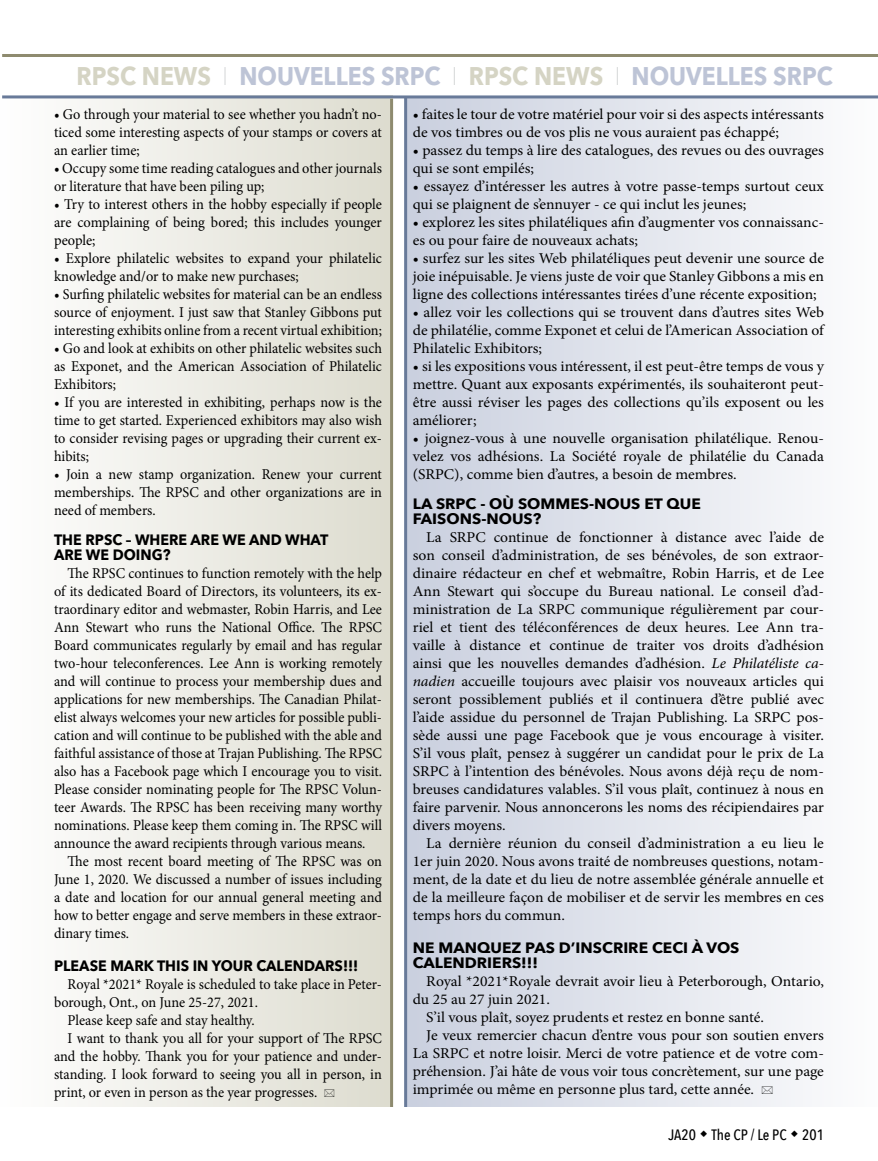
<style>
.page{position:relative;width:878px;height:1161px;background:#fff}
.page>*{position:absolute;margin:0;border:0;box-sizing:border-box;transform-origin:0 0}
.t1{font:700 25.5px "Avenir Next";color:#bdc4d6;scale:.9 1}
.t2{font:15px/18px "Minion Pro";color:#000;text-align:justify;scale:1.04 1}
.t3{font:15px/18px "Minion Pro";color:#000;text-align:justify;scale:.95 1}
.t4{font:15px/18px "Minion Pro";color:#000;text-align:justify;scale:.96 1}
.t5{font:700 15px/15px "Avenir Next";color:#000;scale:1.04 1}
.t6{font:700 15px/15px "Avenir Next";color:#000;scale:.95 1}
.t7{font:500 15px "Avenir Next Condensed";color:#000}
.s1{color:#d5d4c4}
.s2{font-weight:200;color:#b1b4b6}
.s3{font-style:italic}
</style>
<div class="page">
<div style="left:407px;top:97px;width:471px;height:1010px;background:linear-gradient(to right,#c9cfdf,#fdfdfd)"></div>
<div style="left:0;top:96px;width:392px;height:1011px;background:linear-gradient(to right,#fffffe,#dbdbce)"></div>
<hr style="left:2px;top:54px;width:876px;height:3px;background:#8e8b6f">
<hr style="left:2px;top:95px;width:876px;height:3px;background:#687a99">
<hr style="left:390px;top:99px;width:3px;height:1008px;background:#8e8b6f">
<hr style="left:404px;top:98px;width:3px;height:1009px;background:#687a99">
<svg style="left:324px;top:1090px;width:10px;height:7px"></svg>
<svg style="left:762px;top:1087px;width:10px;height:7px"></svg>
<h1 class="t1" style="left:77px;top:54px;width:841px"><span class="s1">RPSC NEWS</span> <span class="s2">I</span> NOUVELLES SRPC <span class="s2">I</span> <span class="s1">RPSC NEWS</span> <span class="s2">I</span> NOUVELLES SRPC</h1>
<p class="t3" style="left:54px;top:106px;width:347px">• Go through your material to see whether you hadn’t no&shy;ticed some interesting aspects of your stamps or covers at an earlier time;</p>
<p class="t3" style="left:54px;top:160px;width:347px">• Occupy some time reading catalogues and other journals or literature that have been piling up;</p>
<p class="t4" style="left:54px;top:196px;width:343px">• Try to interest others in the hobby especially if people are complaining of being bored; this includes younger people;</p>
<p class="t4" style="left:54px;top:250px;width:343px">• Explore philatelic websites to expand your philatelic knowledge and/or to make new purchases;</p>
<p class="t3" style="left:54px;top:286px;width:347px">• Surfing philatelic websites for material can be an endless source of enjoyment. I just saw that Stanley Gibbons put interesting exhibits online from a recent virtual exhibition;</p>
<p class="t3" style="left:54px;top:340px;width:347px">• Go and look at exhibits on other philatelic websites such as Exponet, and the American Association of Philatelic Exhibitors;</p>
<p class="t3" style="left:54px;top:394px;width:347px">• If you are interested in exhibiting, perhaps now is the time to get started. Experienced exhibitors may also wish to consider revising pages or upgrading their current ex&shy;hibits;</p>
<p class="t3" style="left:54px;top:466px;width:347px">• Join a new stamp organization. Renew your current memberships. The RPSC and other organizations are in need of members.</p>
<p class="t6" style="left:54px;top:532px;width:290px">THE RPSC – WHERE ARE WE AND WHAT<br>ARE WE DOING?</p>
<p class="t3" style="left:54px;top:565px;width:347px;text-indent:13px">The RPSC continues to function remotely with the help of its dedicated Board of Directors, its volunteers, its ex&shy;traordinary editor and webmaster, Robin Harris, and Lee Ann Stewart who runs the National Office. The RPSC Board communicates regularly by email and has regular two-hour teleconferences. Lee Ann is working remotely and will continue to process your membership dues and applications for new memberships. The Canadian Philat&shy;elist always welcomes your new articles for possible publi&shy;cation and will continue to be published with the able and faithful assistance of those at Trajan Publishing. The RPSC also has a Facebook page which I encourage you to visit.<br>Please consider nominating people for The RPSC Volun&shy;teer Awards. The RPSC has been receiving many worthy nominations. Please keep them coming in. The RPSC will announce the award recipients through various means.</p>
<p class="t3" style="left:54px;top:853px;width:347px;text-indent:13px">The most recent board meeting of The RPSC was on June 1, 2020. We discussed a number of issues including a date and location for our annual general meeting and how to better engage and serve members in these extraor&shy;dinary times.</p>
<p class="t6" style="left:54px;top:958px;width:322px">PLEASE MARK THIS IN YOUR CALENDARS!!!</p>
<p class="t3" style="left:67px;top:976px;width:332px">Royal *2021* Royale is scheduled to take place in Peter-</p>
<p class="t3" style="left:54px;top:994px;width:216px">borough, Ont., on June 25-27, 2021.</p>
<p class="t3" style="left:67px;top:1012px;width:198px">Please keep safe and stay healthy.</p>
<p class="t3" style="left:67px;top:1030px;width:332px">I want to thank you all for your support of The RPSC</p>
<p class="t3" style="left:54px;top:1048px;width:347px">and the hobby. Thank you for your patience and under-</p>
<p class="t3" style="left:54px;top:1066px;width:346px">standing. I look forward to seeing you all in person, in</p>
<p class="t3" style="left:54px;top:1084px;width:278px">print, or even in person as the year progresses.</p>
<p class="t2" style="left:413px;top:106px;width:397px">• faites le tour de votre matériel pour voir si des aspects intéressants de vos timbres ou de vos plis ne vous auraient pas échappé;</p>
<p class="t2" style="left:413px;top:142px;width:397px">• passez du temps à lire des catalogues, des revues ou des ouvrages qui se sont empilés;</p>
<p class="t2" style="left:413px;top:178px;width:397px">• essayez d’intéresser les autres à votre passe-temps surtout ceux qui se plaignent de s’ennuyer - ce qui inclut les jeunes;</p>
<p class="t2" style="left:413px;top:214px;width:397px">• explorez les sites philatéliques afin d’augmenter vos connaissanc&shy;es ou pour faire de nouveaux achats;</p>
<p class="t2" style="left:413px;top:250px;width:397px">• surfez sur les sites Web philatéliques peut devenir une source de joie inépuisable. Je viens juste de voir que Stanley Gibbons a mis en ligne des collections intéressantes tirées d’une récente exposition;</p>
<p class="t2" style="left:413px;top:304px;width:397px">• allez voir les collections qui se trouvent dans d’autres sites Web de philatélie, comme Exponet et celui de l’American Association of Philatelic Exhibitors;</p>
<p class="t2" style="left:413px;top:358px;width:397px">• si les expositions vous intéressent, il est peut-être temps de vous y mettre. Quant aux exposants expérimentés, ils souhaiteront peut&shy;être aussi réviser les pages des collections qu’ils exposent ou les améliorer;</p>
<p class="t2" style="left:413px;top:430px;width:397px">• joignez-vous à une nouvelle organisation philatélique. Renou&shy;velez vos adhésions. La Société royale de philatélie du Canada (SRPC), comme bien d’autres, a besoin de membres.</p>
<p class="t5" style="left:413px;top:496px;width:278px">LA SRPC - OÙ SOMMES-NOUS ET QUE<br>FAISONS-NOUS?</p>
<p class="t2" style="left:413px;top:529px;width:397px;text-indent:13px">La SRPC continue de fonctionner à distance avec l’aide de son conseil d’administration, de ses bénévoles, de son extraor&shy;dinaire rédacteur en chef et webmaître, Robin Harris, et de Lee Ann Stewart qui s’occupe du Bureau national. Le conseil d’ad&shy;ministration de La SRPC communique régulièrement par cour&shy;riel et tient des téléconférences de deux heures. Lee Ann tra&shy;vaille à distance et continue de traiter vos droits d’adhésion ainsi que les nouvelles demandes d’adhésion. <span class="s3">Le Philatéliste ca&shy;nadien</span> accueille toujours avec plaisir vos nouveaux articles qui seront possiblement publiés et il continuera d’être publié avec l’aide assidue du personnel de Trajan Publishing. La SRPC pos&shy;sède aussi une page Facebook que je vous encourage à visiter.<br>S’il vous plaît, pensez à suggérer un candidat pour le prix de La SRPC à l’intention des bénévoles. Nous avons déjà reçu de nom&shy;breuses candidatures valables. S’il vous plaît, continuez à nous en faire parvenir. Nous annoncerons les noms des récipiendaires par divers moyens.</p>
<p class="t2" style="left:413px;top:835px;width:397px;text-indent:13px">La dernière réunion du conseil d’administration a eu lieu le 1er juin 2020. Nous avons traité de nombreuses questions, notam&shy;ment, de la date et du lieu de notre assemblée générale annuelle et de la meilleure façon de mobiliser et de servir les membres en ces temps hors du commun.</p>
<p class="t5" style="left:413px;top:940px;width:315px">NE MANQUEZ PAS D’INSCRIRE CECI À VOS<br>CALENDRIERS!!!</p>
<p class="t2" style="left:426px;top:973px;width:384px">Royal *2021*Royale devrait avoir lieu à Peterborough, Ontario,</p>
<p class="t2" style="left:413px;top:991px;width:133px">du 25 au 27 juin 2021.</p>
<p class="t2" style="left:426px;top:1009px;width:326px">S’il vous plaît, soyez prudents et restez en bonne santé.</p>
<p class="t2" style="left:426px;top:1027px;width:384px">Je veux remercier chacun d’entre vous pour son soutien envers</p>
<p class="t2" style="left:413px;top:1045px;width:397px">La SRPC et notre loisir. Merci de votre patience et de votre com-</p>
<p class="t2" style="left:413px;top:1063px;width:397px">préhension. J’ai hâte de vous voir tous concrètement, sur une page</p>
<p class="t2" style="left:413px;top:1081px;width:330px">imprimée ou même en personne plus tard, cette année.</p>
<p class="t7" style="left:668px;top:1125px;width:157px">JA20 The CP / Le PC 201</p>
</div>
